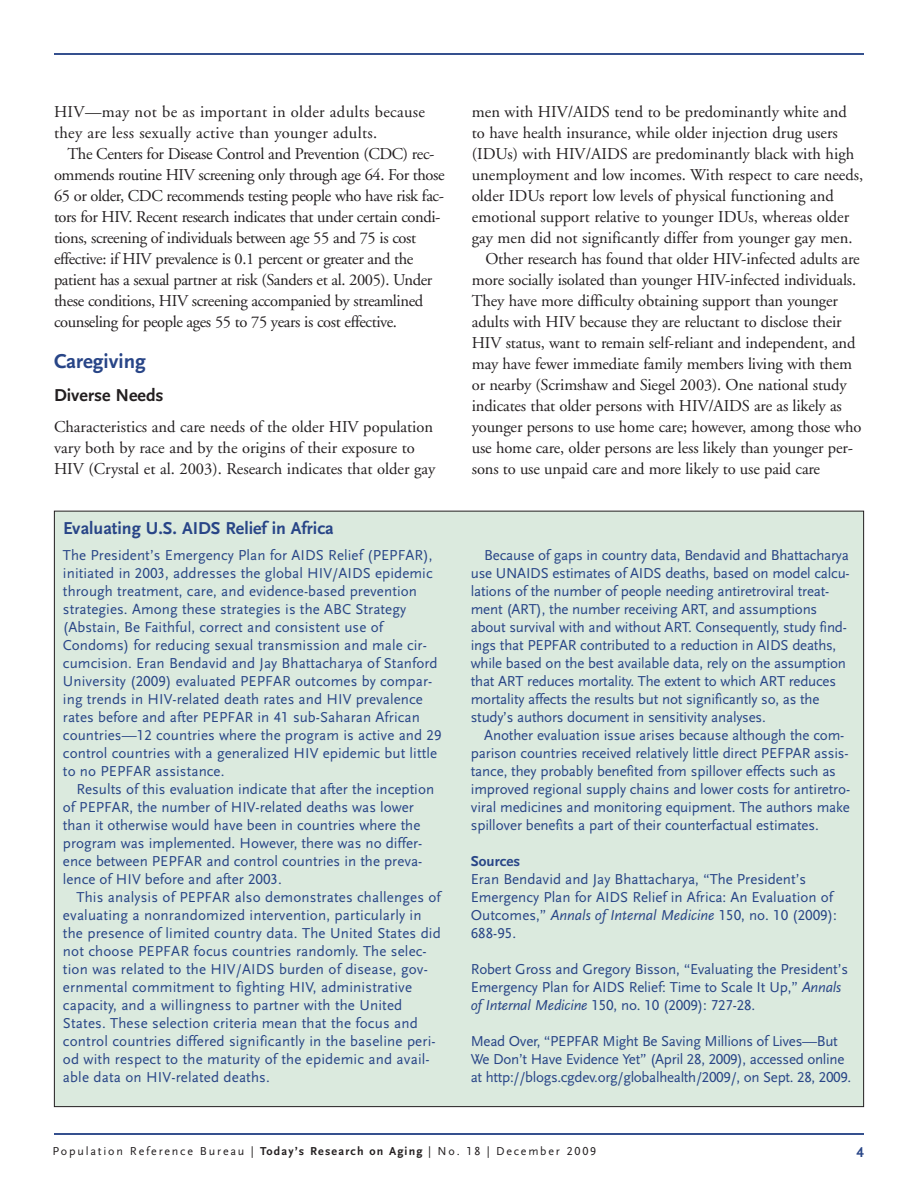
<style>
.page{position:relative;width:918px;height:1188px;background:#fff}
.page>*{position:absolute;margin:0;border:0;box-sizing:border-box;transform-origin:0 0}
.SH{font:700 21px "Scala Sans LF";color:#284587}
.BH{font:700 18px "Scala Sans LF";color:#284587}
.SH3{font:700 18px "Scala Sans LF";color:#231f20}
.TX{font:16.5px/21px "Adobe Garamond";letter-spacing:-.01em;color:#231f20}
.BU{font:16.5px/21px "Adobe Garamond";color:#231f20}
.TX-2{font:16.5px/21px "Adobe Garamond";letter-spacing:.02em;color:#231f20}
.BT{font:15px/18px "Scala Sans LF";letter-spacing:-.01em;color:#284587}
.BTU{font:15px/18px "Scala Sans LF";letter-spacing:.005em;color:#284587}
.BT-2{font:15px/18px "Scala Sans LF";letter-spacing:.01em;color:#284587}
.BTU-2{font:15px/18px "Scala Sans LF";letter-spacing:-.02em;color:#284587}
.BTU-3{font:700 15px "Scala Sans";color:#284587}
.t1{font:700 15px "Scala Sans LF";color:#284587}
.t2{font:12px "Scala Sans LF";letter-spacing:.15em;color:#231f20}
.s1{font-family:"Scala Sans";font-style:italic}
.s2{font-weight:700}
</style>
<div class="page">
<hr style="left:54px;top:1133px;width:810px;height:2px;background:#284587">
<hr style="left:54px;top:53px;width:810px;height:2px;background:#284587">
<div style="left:54px;top:511px;width:810px;height:596px;background:#dbeade"></div>
<p class="TX-2" style="left:54px;top:102px;width:373px">HIV—may not be as important in older adults because they are less sexually active than younger adults.</p>
<p class="TX" style="left:54px;top:144px;width:392px;text-indent:14px">The Centers for Disease Control and Prevention (CDC) rec&shy;ommends routine HIV screening only through age 64. For those 65 or older, CDC recommends testing people who have risk fac&shy;tors for HIV. Recent research indicates that under certain condi&shy;tions, screening of individuals between age 55 and 75 is cost effective: if HIV prevalence is 0.1 percent or greater and the patient has a sexual partner at risk (Sanders et al. 2005). Under these conditions, HIV screening accompanied by streamlined counseling for people ages 55 to 75 years is cost effective.</p>
<p class="SH" style="left:54px;top:349px;width:93px">Caregiving</p>
<p class="SH3" style="left:54px;top:385px;width:111px">Diverse Needs</p>
<p class="BU" style="left:54px;top:417px;width:383px">Characteristics and care needs of the older HIV population vary both by race and by the origins of their exposure to<br>HIV (Crystal et al. 2003). Research indicates that older gay</p>
<p class="BH" style="left:63px;top:519px;width:272px">Evaluating U.S. AIDS Relief in Africa</p>
<p class="BTU" style="left:63px;top:547px;width:380px">The President’s Emergency Plan for AIDS Relief (PEPFAR), initiated in 2003, addresses the global HIV/AIDS epidemic through treatment, care, and evidence-based prevention strategies. Among these strategies is the ABC Strategy (Abstain, Be Faithful, correct and consistent use of Condoms) for reducing sexual transmission and male cir&shy;cumcision. Eran Bendavid and Jay Bhattacharya of Stanford University (2009) evaluated PEPFAR outcomes by compar&shy;ing trends in HIV-related death rates and HIV prevalence rates before and after PEPFAR in 41 sub-Saharan African countries—12 countries where the program is active and 29 control countries with a generalized HIV epidemic but little to no PEPFAR assistance.</p>
<p class="BT" style="left:63px;top:781px;width:373px;text-indent:14px">Results of this evaluation indicate that after the inception of PEPFAR, the number of HIV-related deaths was lower than it otherwise would have been in countries where the program was implemented. However, there was no differ&shy;ence between PEPFAR and control countries in the preva&shy;lence of HIV before and after 2003.</p>
<p class="BT-2" style="left:63px;top:889px;width:379px;text-indent:14px">This analysis of PEPFAR also demonstrates challenges of evaluating a nonrandomized intervention, particularly in the presence of limited country data. The United States did not choose PEPFAR focus countries randomly. The selec&shy;tion was related to the HIV/AIDS burden of disease, gov&shy;ernmental commitment to fighting HIV, administrative capacity, and a willingness to partner with the United States. These selection criteria mean that the focus and control countries differed significantly in the baseline peri&shy;od with respect to the maturity of the epidemic and avail&shy;able data on HIV-related deaths.</p>
<p class="BU" style="left:472px;top:102px;width:393px">men with HIV/AIDS tend to be predominantly white and to have health insurance, while older injection drug users (IDUs) with HIV/AIDS are predominantly black with high unemployment and low incomes. With respect to care needs, older IDUs report low levels of physical functioning and emotional support relative to younger IDUs, whereas older gay men did not significantly differ from younger gay men.</p>
<p class="TX" style="left:472px;top:249px;width:391px;text-indent:14px">Other research has found that older HIV-infected adults are more socially isolated than younger HIV-infected individuals.<br>They have more difficulty obtaining support than younger adults with HIV because they are reluctant to disclose their HIV status, want to remain self-reliant and independent, and may have fewer immediate family members living with them or nearby (Scrimshaw and Siegel 2003). One national study indicates that older persons with HIV/AIDS are as likely as younger persons to use home care; however, among those who use home care, older persons are less likely than younger per&shy;sons to use unpaid care and more likely to use paid care</p>
<p class="BT" style="left:471px;top:547px;width:380px;text-indent:14px">Because of gaps in country data, Bendavid and Bhattacharya use UNAIDS estimates of AIDS deaths, based on model calcu&shy;lations of the number of people needing antiretroviral treat&shy;ment (ART), the number receiving ART, and assumptions about survival with and without ART. Consequently, study find&shy;ings that PEPFAR contributed to a reduction in AIDS deaths, while based on the best available data, rely on the assumption that ART reduces mortality. The extent to which ART reduces mortality affects the results but not significantly so, as the study’s authors document in sensitivity analyses.</p>
<p class="BT" style="left:471px;top:727px;width:381px;text-indent:14px">Another evaluation issue arises because although the com&shy;parison countries received relatively little direct PEFPAR assis&shy;tance, they probably benefited from spillover effects such as improved regional supply chains and lower costs for antiretro&shy;viral medicines and monitoring equipment. The authors make spillover benefits a part of their counterfactual estimates.</p>
<p class="BTU-3" style="left:471px;top:853px;width:51px">Sources</p>
<p class="BTU" style="left:471px;top:871px;width:368px">Eran Bendavid and Jay Bhattacharya, “The President’s Emergency Plan for AIDS Relief in Africa: An Evaluation of Outcomes,” <span class="s1">Annals of Internal Medicine</span> 150, no. 10 (2009):<br>688-95.</p>
<p class="BTU" style="left:471px;top:961px;width:379px">Robert Gross and Gregory Bisson, “Evaluating the President’s<br>Emergency Plan for AIDS Relief: Time to Scale It Up,” <span class="s1">Annals of Internal Medicine</span> 150, no. 10 (2009): 727-28.</p>
<p class="BTU-2" style="left:471px;top:1033px;width:382px">Mead Over, “PEPFAR Might Be Saving Millions of Lives—But<br>We Don’t Have Evidence Yet” (April 28, 2009), accessed online at http://blogs.cgdev.org/globalhealth/2009/, on Sept. 28, 2009.</p>
<p class="t2" style="left:52px;top:1145px;width:545px">Population Reference Bureau | <span class="s2">Today’s Research on Aging</span> | No. 18 | December 2009</p>
<p class="t1" style="left:856px;top:1144px;width:9px">4</p>
</div>
